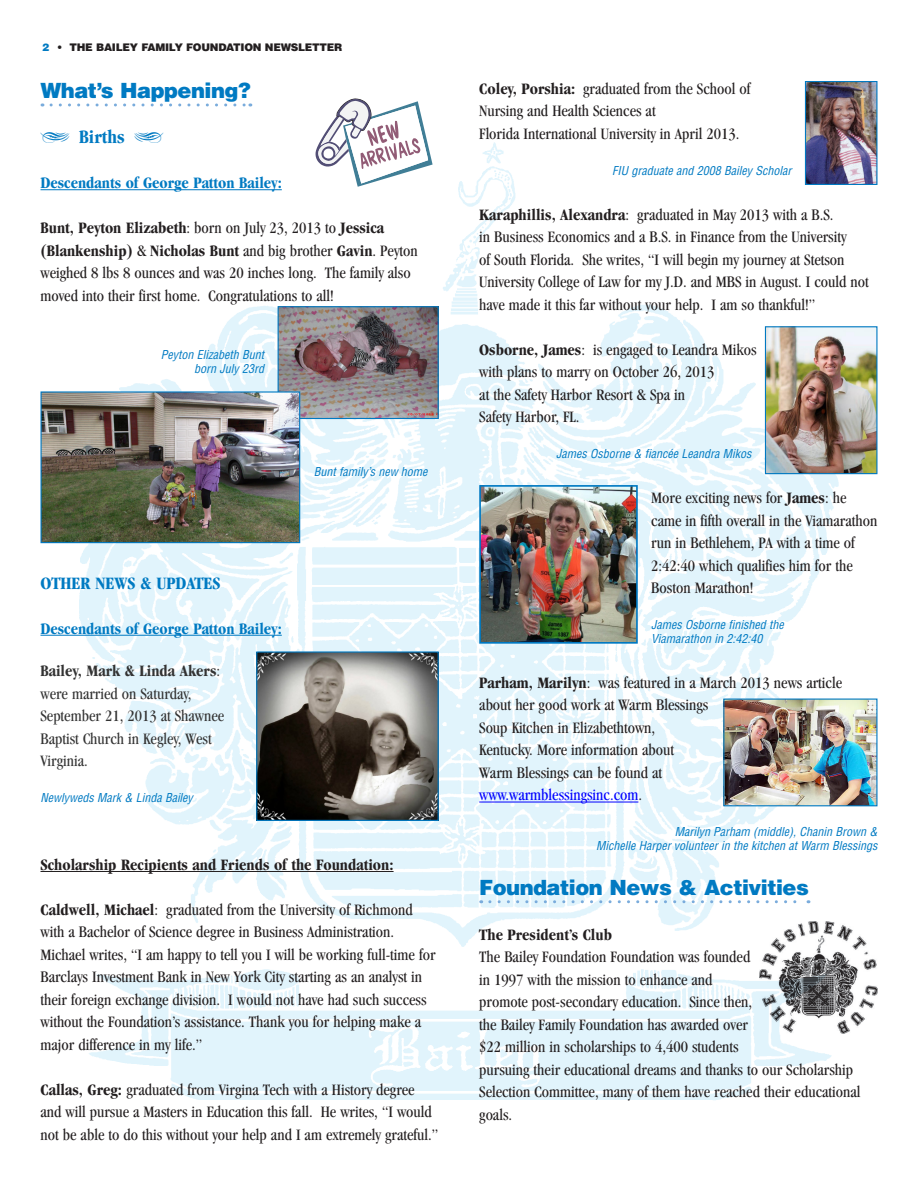
<style>
.page{position:relative;width:918px;height:1188px;background:#fff}
.page>*{position:absolute;margin:0;border:0;box-sizing:border-box;transform-origin:0 0}
.Heads{font:900 21px "Helvetica";letter-spacing:-.025em;color:#007ac2}
.t1{font:700 condensed 19.5px "Garamond";color:#007ac2}
.t2{font:700 condensed 18px "Garamond";color:#007ac2}
.t3{font:condensed 16.5px/22.5px "Garamond";color:#231f20}
.Heading_2{font:condensed 16.5px/22.5px "Garamond";color:#333}
.t4{font:700 condensed 16.5px "Garamond";color:#231f20}
.t5{font:700 condensed 16.5px "Garamond";color:#007ac2}
.captions{font:italic condensed 12px/13.5px "Helvetica";color:#007ac2;text-align:right}
.t6{font:900 10.5px "Helvetica";letter-spacing:-.025em;color:#231f20}
.s1{color:#007ac2}
.s2{font-weight:700}
.s3{color:#00f}
</style>
<div class="page">
<img style="left:72px;top:135px;width:774px;height:965px">
<svg style="left:51px;top:103px;width:200px;height:3px"></svg>
<hr style="left:41px;top:189px;width:241px;height:1px;background:#007ac2">
<hr style="left:41px;top:635px;width:241px;height:1px;background:#007ac2">
<hr style="left:41px;top:871px;width:353px;height:1px;background:#231f20">
<img style="left:280px;top:308px;width:157px;height:109px">
<div style="left:278px;top:306px;width:161px;height:113px;border:1px solid #0079c2"></div>
<img style="left:43px;top:393px;width:255px;height:148px">
<div style="left:41px;top:391px;width:259px;height:152px;border:1px solid #0079c2"></div>
<img style="left:258px;top:653px;width:179px;height:166px">
<div style="left:256px;top:651px;width:183px;height:170px;border:1px solid #0079c2"></div>
<svg style="left:316px;top:99px;width:117px;height:88px"></svg>
<hr style="left:479px;top:802px;width:159px;height:1px;background:#00f">
<svg style="left:490px;top:900px;width:319px;height:3px"></svg>
<img style="left:807px;top:83px;width:69px;height:100px">
<div style="left:805px;top:81px;width:73px;height:104px;border:1px solid #0079c2"></div>
<img style="left:767px;top:328px;width:109px;height:144px">
<div style="left:765px;top:326px;width:113px;height:148px;border:1px solid #0079c2"></div>
<img style="left:482px;top:488px;width:153px;height:153px">
<div style="left:479px;top:485px;width:159px;height:159px;border:2px solid #0079c2"></div>
<img style="left:725px;top:701px;width:151px;height:103px">
<div style="left:723px;top:699px;width:155px;height:107px;border:1px solid #0079c2"></div>
<img style="left:759px;top:921px;width:119px;height:113px">
<svg style="left:134px;top:135px;width:29px;height:8px"></svg>
<p class="t6" style="left:42px;top:40px;width:302px"><span class="s1">2</span> • THE BAILEY FAMILY FOUNDATION NEWSLETTER</p>
<p class="Heads" style="left:41px;top:77px;width:212px">What’s Happening?</p>
<p class="t1" style="left:79px;top:126px;width:47px">Births</p>
<p class="t5" style="left:41px;top:174px;width:243px">Descendants of George Patton Bailey:</p>
<p class="t3" style="left:41px;top:216px;width:379px"><span class="s2">Bunt, Peyton Elizabeth</span>: born on July 23, 2013 to <span class="s2">Jessica (Blankenship)</span> &amp; <span class="s2">Nicholas Bunt</span> and big brother <span class="s2">Gavin</span>. Peyton weighed 8 lbs 8 ounces and was 20 inches long. The family also moved into their first home. Congratulations to all!</p>
<p class="captions" style="left:161px;top:348px;width:105px">Peyton Elizabeth Bunt born July 23rd</p>
<p class="captions" style="left:314px;top:465px;width:115px">Bunt family’s new home</p>
<p class="t2" style="left:41px;top:573px;width:181px">OTHER NEWS &amp; UPDATES</p>
<p class="t5" style="left:41px;top:619px;width:243px">Descendants of George Patton Bailey:</p>
<p class="Heading_2" style="left:41px;top:660px;width:185px"><span class="s2">Bailey, Mark &amp; Linda Akers</span>: were married on Saturday,<br>September 21, 2013 at Shawnee<br>Baptist Church in Kegley, West<br>Virginia.</p>
<p class="captions" style="left:41px;top:791px;width:154px">Newlyweds Mark &amp; Linda Bailey</p>
<p class="t4" style="left:41px;top:855px;width:355px">Scholarship Recipients and Friends of the Foundation:</p>
<p class="t3" style="left:41px;top:898px;width:397px"><span class="s2">Caldwell, Michael</span>: graduated from the University of Richmond with a Bachelor of Science degree in Business Administration.<br>Michael writes, “I am happy to tell you I will be working full-time for Barclays Investment Bank in New York City starting as an analyst in their foreign exchange division. I would not have had such success without the Foundation’s assistance. Thank you for helping make a major difference in my life.”</p>
<p class="t3" style="left:41px;top:1078px;width:399px"><span class="s2">Callas, Greg:</span> graduated from Virgina Tech with a History degree and will pursue a Masters in Education this fall. He writes, “I would not be able to do this without your help and I am extremely grateful.”</p>
<p class="t3" style="left:479px;top:77px;width:273px"><span class="s2">Coley, Porshia:</span> graduated from the School of<br>Nursing and Health Sciences at<br>Florida International University in April 2013.</p>
<p class="captions" style="left:612px;top:164px;width:181px">FIU graduate and 2008 Bailey Scholar</p>
<p class="t3" style="left:479px;top:203px;width:391px"><span class="s2">Karaphillis, Alexandra</span>: graduated in May 2013 with a B.S.<br>in Business Economics and a B.S. in Finance from the University<br>of South Florida. She writes, “I will begin my journey at Stetson University College of Law for my J.D. and MBS in August. I could not have made it this far without your help. I am so thankful!”</p>
<p class="t3" style="left:479px;top:338px;width:279px"><span class="s2">Osborne, James</span>: is engaged to Leandra Mikos with plans to marry on October 26, 2013<br>at the Safety Harbor Resort &amp; Spa in<br>Safety Harbor, FL.</p>
<p class="captions" style="left:556px;top:447px;width:197px">James Osborne &amp; fiancée Leandra Mikos</p>
<p class="t3" style="left:651px;top:487px;width:228px">More exciting news for <span class="s2">James</span>: he came in fifth overall in the Viamarathon run in Bethlehem, PA with a time of<br>2:42:40 which qualifies him for the<br>Boston Marathon!</p>
<p class="captions" style="left:651px;top:618px;width:134px;text-align:left">James Osborne finished the<br>Viamarathon in 2:42:40</p>
<p class="t3" style="left:479px;top:671px;width:364px"><span class="s2">Parham, Marilyn</span>: was featured in a March 2013 news article about her good work at Warm Blessings<br>Soup Kitchen in Elizabethtown,<br>Kentucky. More information about<br>Warm Blessings can be found at<br><span class="s3">www.warmblessingsinc.com</span>.</p>
<p class="captions" style="left:596px;top:825px;width:283px">Marilyn Parham (middle), Chanin Brown &amp;<br>Michelle Harper volunteer in the kitchen at Warm Blessings</p>
<p class="Heads" style="left:479px;top:874px;width:331px">Foundation News &amp; Activities</p>
<p class="t4" style="left:479px;top:925px;width:134px">The President’s Club</p>
<p class="t3" style="left:479px;top:946px;width:383px">The Bailey Foundation Foundation was founded<br>in 1997 with the mission to enhance and<br>promote post-secondary education. Since then,<br>the Bailey Family Foundation has awarded over<br>$22 million in scholarships to 4,400 students<br>pursuing their educational dreams and thanks to our Scholarship Selection Committee, many of them have reached their educational goals.</p>
</div>
